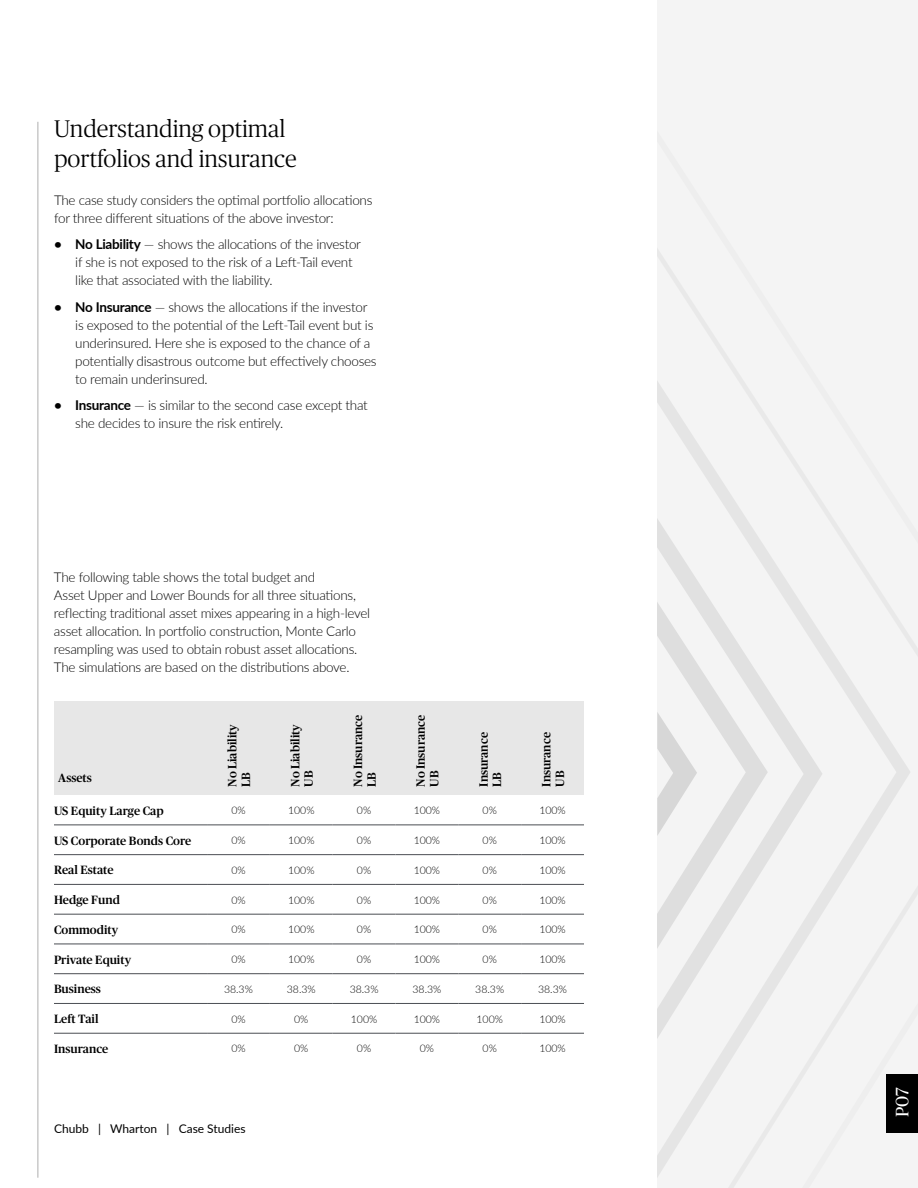
<style>
.page{position:relative;width:918px;height:1188px;background:#fff}
.page>*{position:absolute;margin:0;border:0;box-sizing:border-box;transform-origin:0 0}
.t1{font:300 24px/30px "Chubb Publico";color:#000}
.t2{font:18px "Chubb Publico";color:#fff}
.t3{font:300 13.5px/18px "Lato";letter-spacing:-.02em;color:#000}
.t4{font:500 12px/13.5px "Chubb Publico";color:#000}
.t5{font:12px "Lato";color:#000}
.t6{font:300 10.5px "Lato";color:#000}
.s1{font-weight:700}
</style>
<div class="page">
<svg style="left:657px;top:0;width:261px;height:1188px;fill:#f4f4f4"></svg>
<hr style="left:38px;top:122px;width:1px;height:1056px;background:#afafaf">
<hr style="left:54px;top:1033px;width:153px;height:1px;background:#4b4e53">
<hr style="left:207px;top:1033px;width:63px;height:1px;background:#4b4e53">
<hr style="left:270px;top:1033px;width:63px;height:1px;background:#4b4e53">
<hr style="left:333px;top:1033px;width:63px;height:1px;background:#4b4e53">
<hr style="left:396px;top:1033px;width:62px;height:1px;background:#4b4e53">
<hr style="left:458px;top:1033px;width:63px;height:1px;background:#4b4e53">
<hr style="left:521px;top:1033px;width:63px;height:1px;background:#4b4e53">
<hr style="left:54px;top:1003px;width:153px;height:1px;background:#4b4e53">
<hr style="left:207px;top:1003px;width:63px;height:1px;background:#4b4e53">
<hr style="left:270px;top:1003px;width:63px;height:1px;background:#4b4e53">
<hr style="left:333px;top:1003px;width:63px;height:1px;background:#4b4e53">
<hr style="left:396px;top:1003px;width:62px;height:1px;background:#4b4e53">
<hr style="left:458px;top:1003px;width:63px;height:1px;background:#4b4e53">
<hr style="left:521px;top:1003px;width:63px;height:1px;background:#4b4e53">
<hr style="left:54px;top:973px;width:153px;height:1px;background:#4b4e53">
<hr style="left:207px;top:973px;width:63px;height:1px;background:#4b4e53">
<hr style="left:270px;top:973px;width:63px;height:1px;background:#4b4e53">
<hr style="left:333px;top:973px;width:63px;height:1px;background:#4b4e53">
<hr style="left:396px;top:973px;width:62px;height:1px;background:#4b4e53">
<hr style="left:458px;top:973px;width:63px;height:1px;background:#4b4e53">
<hr style="left:521px;top:973px;width:63px;height:1px;background:#4b4e53">
<hr style="left:54px;top:944px;width:153px;height:1px;background:#4b4e53">
<hr style="left:207px;top:944px;width:63px;height:1px;background:#4b4e53">
<hr style="left:270px;top:944px;width:63px;height:1px;background:#4b4e53">
<hr style="left:333px;top:944px;width:63px;height:1px;background:#4b4e53">
<hr style="left:396px;top:944px;width:62px;height:1px;background:#4b4e53">
<hr style="left:458px;top:944px;width:63px;height:1px;background:#4b4e53">
<hr style="left:521px;top:944px;width:63px;height:1px;background:#4b4e53">
<hr style="left:54px;top:914px;width:153px;height:1px;background:#4b4e53">
<hr style="left:207px;top:914px;width:63px;height:1px;background:#4b4e53">
<hr style="left:270px;top:914px;width:63px;height:1px;background:#4b4e53">
<hr style="left:333px;top:914px;width:63px;height:1px;background:#4b4e53">
<hr style="left:396px;top:914px;width:62px;height:1px;background:#4b4e53">
<hr style="left:458px;top:914px;width:63px;height:1px;background:#4b4e53">
<hr style="left:521px;top:914px;width:63px;height:1px;background:#4b4e53">
<hr style="left:54px;top:884px;width:153px;height:1px;background:#4b4e53">
<hr style="left:207px;top:884px;width:63px;height:1px;background:#4b4e53">
<hr style="left:270px;top:884px;width:63px;height:1px;background:#4b4e53">
<hr style="left:333px;top:884px;width:63px;height:1px;background:#4b4e53">
<hr style="left:396px;top:884px;width:62px;height:1px;background:#4b4e53">
<hr style="left:458px;top:884px;width:63px;height:1px;background:#4b4e53">
<hr style="left:521px;top:884px;width:63px;height:1px;background:#4b4e53">
<hr style="left:54px;top:854px;width:153px;height:1px;background:#4b4e53">
<hr style="left:207px;top:854px;width:63px;height:1px;background:#4b4e53">
<hr style="left:270px;top:854px;width:63px;height:1px;background:#4b4e53">
<hr style="left:333px;top:854px;width:63px;height:1px;background:#4b4e53">
<hr style="left:396px;top:854px;width:62px;height:1px;background:#4b4e53">
<hr style="left:458px;top:854px;width:63px;height:1px;background:#4b4e53">
<hr style="left:521px;top:854px;width:63px;height:1px;background:#4b4e53">
<hr style="left:54px;top:825px;width:153px;height:1px;background:#4b4e53">
<hr style="left:207px;top:825px;width:63px;height:1px;background:#4b4e53">
<hr style="left:270px;top:825px;width:63px;height:1px;background:#4b4e53">
<hr style="left:333px;top:825px;width:63px;height:1px;background:#4b4e53">
<hr style="left:396px;top:825px;width:62px;height:1px;background:#4b4e53">
<hr style="left:458px;top:825px;width:63px;height:1px;background:#4b4e53">
<hr style="left:521px;top:825px;width:63px;height:1px;background:#4b4e53">
<div style="left:521px;top:702px;width:63px;height:93px;background:#e7e7e7"></div>
<div style="left:458px;top:702px;width:63px;height:93px;background:#e7e7e7"></div>
<div style="left:396px;top:702px;width:62px;height:93px;background:#e7e7e7"></div>
<div style="left:333px;top:702px;width:63px;height:93px;background:#e7e7e7"></div>
<div style="left:270px;top:702px;width:63px;height:93px;background:#e7e7e7"></div>
<div style="left:207px;top:702px;width:63px;height:93px;background:#e7e7e7"></div>
<div style="left:54px;top:702px;width:153px;height:93px;background:#e7e7e7"></div>
<svg style="left:657px;top:712px;width:40px;height:124px"></svg>
<div style="left:887px;top:1074px;width:31px;height:58px;background:#000"></div>
<h3 class="t1" style="left:54px;top:113px;width:244px">Understanding optimal portfolios and insurance</h3>
<p class="t3" style="left:54px;top:190px;width:320px">The case study considers the optimal portfolio allocations for three different situations of the above investor:</p>
<p class="t3" style="left:75px;top:235px;width:287px;text-indent:-21px"><span class="s1">• No Liability</span> — shows the allocations of the investor if she is not exposed to the risk of a Left-Tail event like that associated with the liability.</p>
<p class="t3" style="left:75px;top:297px;width:303px;text-indent:-21px"><span class="s1">• No Insurance</span> — shows the allocations if the investor is exposed to the potential of the Left-Tail event but is underinsured. Here she is exposed to the chance of a potentially disastrous outcome but effectively chooses to remain underinsured.</p>
<p class="t3" style="left:75px;top:396px;width:294px;text-indent:-21px"><span class="s1">• Insurance</span> — is similar to the second case except that she decides to insure the risk entirely.</p>
<p class="t3" style="left:54px;top:567px;width:318px">The following table shows the total budget and<br>Asset Upper and Lower Bounds for all three situations, reflecting traditional asset mixes appearing in a high-level asset allocation. In portfolio construction, Monte Carlo resampling was used to obtain robust asset allocations.<br>The simulations are based on the distributions above.</p>
<p class="t4" style="left:58px;top:771px;width:35px">Assets</p>
<p class="t4" style="left:225px;top:787px;width:64px;rotate:-90deg">No Liability<br>LB</p>
<p class="t4" style="left:288px;top:787px;width:64px;rotate:-90deg">No Liability<br>UB</p>
<p class="t4" style="left:351px;top:787px;width:73px;rotate:-90deg">No Insurance<br>LB</p>
<p class="t4" style="left:413px;top:787px;width:73px;rotate:-90deg">No Insurance<br>UB</p>
<p class="t4" style="left:476px;top:787px;width:56px;rotate:-90deg">Insurance<br>LB</p>
<p class="t4" style="left:539px;top:787px;width:56px;rotate:-90deg">Insurance<br>UB</p>
<p class="t4" style="left:54px;top:803px;width:111px">US Equity Large Cap</p>
<p class="t6" style="left:231px;top:803px;width:16px">0%</p>
<p class="t6" style="left:288px;top:803px;width:28px">100%</p>
<p class="t6" style="left:357px;top:803px;width:16px">0%</p>
<p class="t6" style="left:414px;top:803px;width:28px">100%</p>
<p class="t6" style="left:483px;top:803px;width:16px">0%</p>
<p class="t6" style="left:539px;top:803px;width:28px">100%</p>
<p class="t4" style="left:54px;top:833px;width:139px">US Corporate Bonds Core</p>
<p class="t6" style="left:231px;top:833px;width:16px">0%</p>
<p class="t6" style="left:288px;top:833px;width:28px">100%</p>
<p class="t6" style="left:357px;top:833px;width:16px">0%</p>
<p class="t6" style="left:414px;top:833px;width:28px">100%</p>
<p class="t6" style="left:483px;top:833px;width:16px">0%</p>
<p class="t6" style="left:539px;top:833px;width:28px">100%</p>
<p class="t4" style="left:54px;top:863px;width:61px">Real Estate</p>
<p class="t6" style="left:231px;top:863px;width:16px">0%</p>
<p class="t6" style="left:288px;top:863px;width:28px">100%</p>
<p class="t6" style="left:357px;top:863px;width:16px">0%</p>
<p class="t6" style="left:414px;top:863px;width:28px">100%</p>
<p class="t6" style="left:483px;top:863px;width:16px">0%</p>
<p class="t6" style="left:539px;top:863px;width:28px">100%</p>
<p class="t4" style="left:54px;top:892px;width:67px">Hedge Fund</p>
<p class="t6" style="left:231px;top:892px;width:16px">0%</p>
<p class="t6" style="left:288px;top:892px;width:28px">100%</p>
<p class="t6" style="left:357px;top:892px;width:16px">0%</p>
<p class="t6" style="left:414px;top:892px;width:28px">100%</p>
<p class="t6" style="left:483px;top:892px;width:16px">0%</p>
<p class="t6" style="left:539px;top:892px;width:28px">100%</p>
<p class="t4" style="left:54px;top:922px;width:66px">Commodity</p>
<p class="t6" style="left:231px;top:922px;width:16px">0%</p>
<p class="t6" style="left:288px;top:922px;width:28px">100%</p>
<p class="t6" style="left:357px;top:922px;width:16px">0%</p>
<p class="t6" style="left:414px;top:922px;width:28px">100%</p>
<p class="t6" style="left:483px;top:922px;width:16px">0%</p>
<p class="t6" style="left:539px;top:922px;width:28px">100%</p>
<p class="t4" style="left:54px;top:952px;width:79px">Private Equity</p>
<p class="t6" style="left:231px;top:952px;width:16px">0%</p>
<p class="t6" style="left:288px;top:952px;width:28px">100%</p>
<p class="t6" style="left:357px;top:952px;width:16px">0%</p>
<p class="t6" style="left:414px;top:952px;width:28px">100%</p>
<p class="t6" style="left:483px;top:952px;width:16px">0%</p>
<p class="t6" style="left:539px;top:952px;width:28px">100%</p>
<p class="t4" style="left:54px;top:982px;width:49px">Business</p>
<p class="t6" style="left:224px;top:982px;width:30px">38.3%</p>
<p class="t6" style="left:287px;top:982px;width:30px">38.3%</p>
<p class="t6" style="left:350px;top:982px;width:30px">38.3%</p>
<p class="t6" style="left:412px;top:982px;width:30px">38.3%</p>
<p class="t6" style="left:475px;top:982px;width:30px">38.3%</p>
<p class="t6" style="left:538px;top:982px;width:30px">38.3%</p>
<p class="t4" style="left:54px;top:1012px;width:46px">Left Tail</p>
<p class="t6" style="left:231px;top:1011px;width:16px">0%</p>
<p class="t6" style="left:294px;top:1011px;width:16px">0%</p>
<p class="t6" style="left:351px;top:1011px;width:28px">100%</p>
<p class="t6" style="left:414px;top:1011px;width:28px">100%</p>
<p class="t6" style="left:477px;top:1011px;width:28px">100%</p>
<p class="t6" style="left:539px;top:1011px;width:28px">100%</p>
<p class="t4" style="left:54px;top:1041px;width:56px">Insurance</p>
<p class="t6" style="left:231px;top:1041px;width:16px">0%</p>
<p class="t6" style="left:294px;top:1041px;width:16px">0%</p>
<p class="t6" style="left:357px;top:1041px;width:16px">0%</p>
<p class="t6" style="left:420px;top:1041px;width:16px">0%</p>
<p class="t6" style="left:483px;top:1041px;width:16px">0%</p>
<p class="t6" style="left:539px;top:1041px;width:28px">100%</p>
<p class="t5" style="left:54px;top:1121px;width:193px">Chubb | Wharton | Case Studies</p>
<p class="t2" style="left:890px;top:1117px;width:31px;rotate:-90deg">P07</p>
</div>
